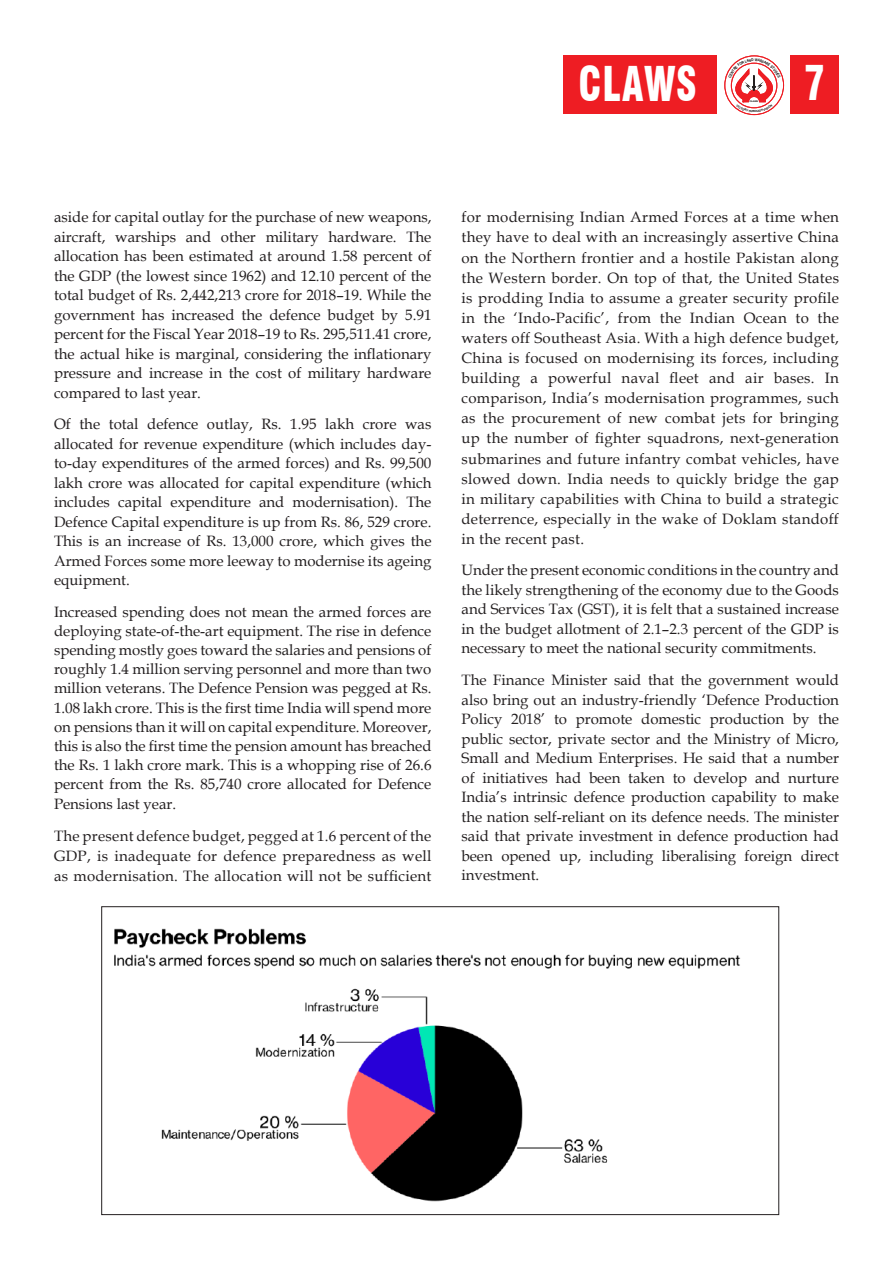
<style>
.page{position:relative;width:893px;height:1263px;background:#fff}
.page>*{position:absolute;margin:0;border:0;box-sizing:border-box;transform-origin:0 0}
.t1{font:900 condensed 46.8px "Swiss 721 BT";letter-spacing:.02em;color:#fff;scale:.83 1}
.Body_text{font:15px/19.5px "Book Antiqua";color:#231f20;text-align:justify}
.t2{font:2.7px "Arial";color:#231f20}
.t3{font:2.1px "Arial";color:#231f20;scale:1.1 1}
</style>
<div class="page">
<div style="left:791px;top:56px;width:48px;height:58px;background:#ee1d23"></div>
<div style="left:563px;top:56px;width:153px;height:58px;background:#ee1d23"></div>
<div style="left:724px;top:56px;width:60px;height:59px;border:1px solid #ee1d23;border-radius:50%"></div>
<img style="left:114px;top:928px;width:627px;height:274px">
<svg style="left:728px;top:59px;width:52px;height:53px"></svg>
<h1 class="t1" style="left:578px;top:56px;width:144px">CLAWS</h1>
<p class="t3" style="left:750px;top:100px;width:9px">CLAWS</p>
<p class="t2" style="left:752px;top:109px;width:4px">R</p>
<h1 class="t1" style="left:804px;top:55px;width:27px">37</h1>
<p class="Body_text" style="left:54px;top:207px;width:379px">aside for capital outlay for the purchase of new weapons, aircraft, warships and other military hardware. The allocation has been estimated at around 1.58 percent of the GDP (the lowest since 1962) and 12.10 percent of the total budget of Rs. 2,442,213 crore for 2018–19. While the government has increased the defence budget by 5.91 percent for the Fiscal Year 2018–19 to Rs. 295,511.41 crore, the actual hike is marginal, considering the inflationary pressure and increase in the cost of military hardware compared to last year.</p>
<p class="Body_text" style="left:54px;top:414px;width:379px">Of the total defence outlay, Rs. 1.95 lakh crore was allocated for revenue expenditure (which includes day&shy;to-day expenditures of the armed forces) and Rs. 99,500 lakh crore was allocated for capital expenditure (which includes capital expenditure and modernisation). The Defence Capital expenditure is up from Rs. 86, 529 crore.<br>This is an increase of Rs. 13,000 crore, which gives the Armed Forces some more leeway to modernise its ageing equipment.</p>
<p class="Body_text" style="left:54px;top:601px;width:379px">Increased spending does not mean the armed forces are deploying state-of-the-art equipment. The rise in defence spending mostly goes toward the salaries and pensions of roughly 1.4 million serving personnel and more than two million veterans. The Defence Pension was pegged at Rs.<br>1.08 lakh crore. This is the first time India will spend more on pensions than it will on capital expenditure. Moreover, this is also the first time the pension amount has breached the Rs. 1 lakh crore mark. This is a whopping rise of 26.6 percent from the Rs. 85,740 crore allocated for Defence Pensions last year.</p>
<p class="Body_text" style="left:54px;top:825px;width:379px;line-height:20.1px">The present defence budget, pegged at 1.6 percent of the GDP, is inadequate for defence preparedness as well as modernisation. The allocation will not be sufficient</p>
<p class="Body_text" style="left:461px;top:207px;width:379px;line-height:20.1px">for modernising Indian Armed Forces at a time when they have to deal with an increasingly assertive China on the Northern frontier and a hostile Pakistan along the Western border. On top of that, the United States is prodding India to assume a greater security profile in the ‘Indo-Pacific’, from the Indian Ocean to the waters off Southeast Asia. With a high defence budget, China is focused on modernising its forces, including building a powerful naval fleet and air bases. In comparison, India’s modernisation programmes, such as the procurement of new combat jets for bringing up the number of fighter squadrons, next-generation submarines and future infantry combat vehicles, have slowed down. India needs to quickly bridge the gap in military capabilities with China to build a strategic deterrence, especially in the wake of Doklam standoff in the recent past.</p>
<p class="Body_text" style="left:461px;top:560px;width:379px">Under the present economic conditions in the country and the likely strengthening of the economy due to the Goods and Services Tax (GST), it is felt that a sustained increase in the budget allotment of 2.1–2.3 percent of the GDP is necessary to meet the national security commitments.</p>
<p class="Body_text" style="left:461px;top:670px;width:379px">The Finance Minister said that the government would also bring out an industry-friendly ‘Defence Production Policy 2018’ to promote domestic production by the public sector, private sector and the Ministry of Micro, Small and Medium Enterprises. He said that a number of initiatives had been taken to develop and nurture India’s intrinsic defence production capability to make the nation self-reliant on its defence needs. The minister said that private investment in defence production had been opened up, including liberalising foreign direct investment.</p>
</div>
